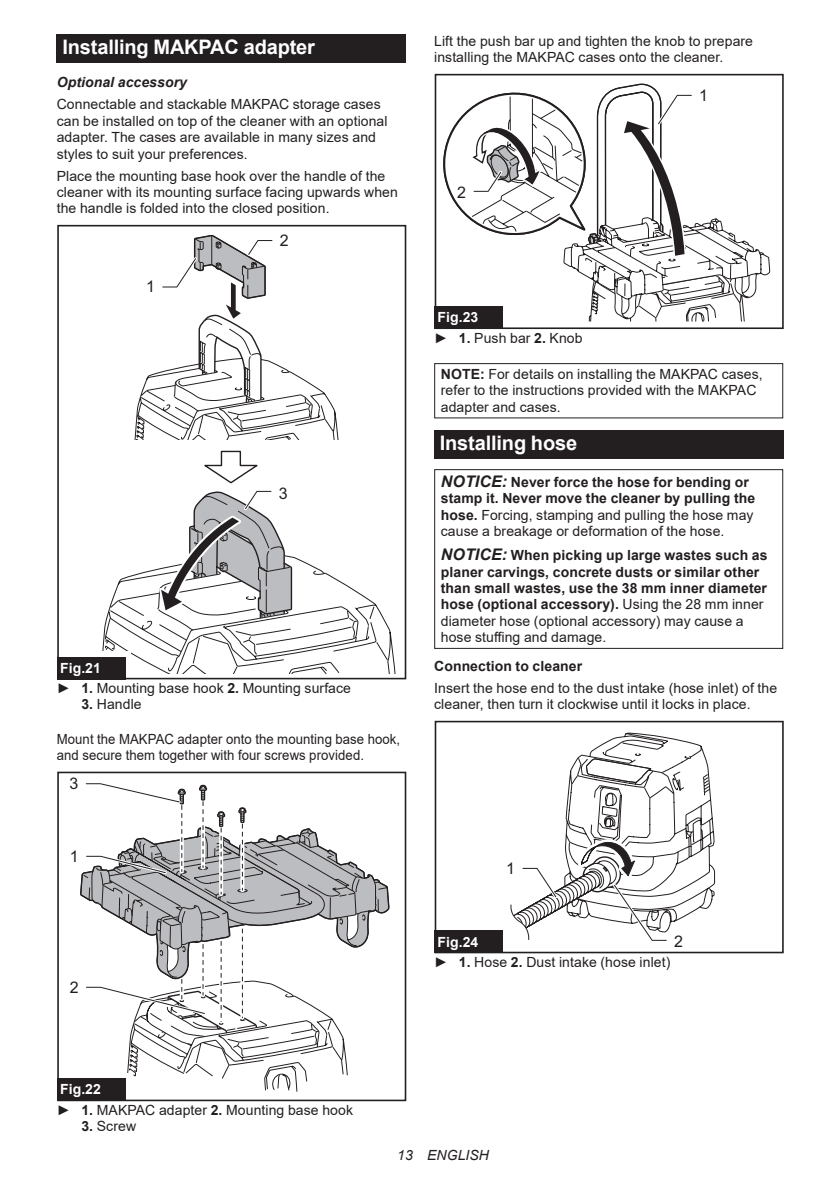
<style>
.page{position:relative;width:840px;height:1191px;background:#fff}
.page>*{position:absolute;margin:0;border:0;box-sizing:border-box;transform-origin:0 0}
.t1{font:700 20px "Arial";letter-spacing:-.01em;color:#fff}
.t2{font:16px "Arial";color:#231f20}
.t3{font:14px/16.4px "Arial";letter-spacing:.005em;color:#231f20}
.t4{font:700 14px/16.4px "Arial";letter-spacing:.005em;color:#231f20}
.t5{font:14px/16.4px "Arial";letter-spacing:.005em;color:#231f20;scale:.94 1}
.t6{font:italic 700 14px "Arial";letter-spacing:.005em;color:#231f20}
.t7{font:italic 14px "Arial";letter-spacing:.005em;color:#231f20}
.t8{font:700 14px "Arial";color:#fff}
.s1{font-weight:700;color:#fff}
.s2{font-weight:700}
.s3{font-style:italic;font-size:16px}
.s4{font-weight:400}
</style>
<div class="page">
<div style="left:57px;top:34px;width:348px;height:29px;background:#231f20"></div>
<div style="left:57px;top:225px;width:349px;height:454px;border:2px solid #231f20"></div>
<svg style="left:134px;top:235px;width:205px;height:204px"></svg>
<svg style="left:102px;top:450px;width:294px;height:223px"></svg>
<div style="left:57px;top:656px;width:68px;height:23px;background:#231f20"></div>
<div style="left:57px;top:771px;width:349px;height:330px;border:2px solid #231f20"></div>
<svg style="left:80px;top:771px;width:309px;height:328px"></svg>
<div style="left:57px;top:1078px;width:68px;height:23px;background:#231f20"></div>
<div style="left:434px;top:74px;width:349px;height:255px;border:2px solid #231f20"></div>
<svg style="left:438px;top:74px;width:331px;height:247px"></svg>
<div style="left:434px;top:306px;width:68px;height:23px;background:#231f20"></div>
<div style="left:434px;top:363px;width:348px;height:55px;border:1px solid #231f20"></div>
<div style="left:434px;top:430px;width:348px;height:28px;background:#231f20"></div>
<div style="left:434px;top:469px;width:348px;height:180px;border:1px solid #231f20"></div>
<div style="left:434px;top:721px;width:349px;height:232px;border:2px solid #231f20"></div>
<svg style="left:502px;top:732px;width:212px;height:212px"></svg>
<div style="left:434px;top:930px;width:68px;height:23px;background:#231f20"></div>
<h1 class="t1" style="left:62px;top:33px;width:254px">Installing MAKPAC adapter</h1>
<p class="t6" style="left:57px;top:73px;width:132px">Optional accessory</p>
<p class="t3" style="left:57px;top:96px;width:332px">Connectable and stackable MAKPAC storage cases can be installed on top of the cleaner with an optional adapter. The cases are available in many sizes and styles to suit your preferences.</p>
<p class="t3" style="left:57px;top:167px;width:342px">Place the mounting base hook over the handle of the cleaner with its mounting surface facing upwards when the handle is folded into the closed position.</p>
<p class="t2" style="left:146px;top:276px;width:10px">1</p>
<p class="t2" style="left:280px;top:229px;width:10px">2</p>
<p class="t2" style="left:279px;top:482px;width:10px">3</p>
<p class="t3" style="left:57px;top:657px;width:296px;line-height:20.2px"><span class="s1">Fig.21<br></span>► <span class="s2">1.</span> Mounting base hook <span class="s2">2.</span> Mounting surface</p>
<p class="t3" style="left:81px;top:696px;width:62px"><span class="s2">3.</span> Handle</p>
<p class="t5" style="left:57px;top:730px;width:367px">Mount the MAKPAC adapter onto the mounting base hook, and secure them together with four screws provided.</p>
<p class="t2" style="left:70px;top:772px;width:10px">3</p>
<p class="t2" style="left:70px;top:845px;width:10px">1</p>
<p class="t2" style="left:70px;top:976px;width:10px">2</p>
<p class="t3" style="left:434px;top:33px;width:320px">Lift the push bar up and tighten the knob to prepare installing the MAKPAC cases onto the cleaner.</p>
<p class="t2" style="left:698px;top:84px;width:10px">1</p>
<p class="t2" style="left:457px;top:181px;width:10px">2</p>
<p class="t3" style="left:434px;top:307px;width:150px;line-height:20.2px"><span class="s1">Fig.23<br></span>► <span class="s2">1.</span> Push bar <span class="s2">2.</span> Knob</p>
<p class="t3" style="left:440px;top:366px;width:323px"><span class="s2">NOTE:</span> For details on installing the MAKPAC cases, refer to the instructions provided with the MAKPAC adapter and cases.</p>
<h1 class="t1" style="left:439px;top:428px;width:139px">Installing hose</h1>
<p class="t4" style="left:440px;top:474px;width:316px"><span class="s3">NOTICE:</span> Never force the hose for bending or stamp it. Never move the cleaner by pulling the hose. <span class="s4">Forcing, stamping and pulling the hose may cause a breakage or deformation of the hose.</span></p>
<p class="t4" style="left:440px;top:547px;width:328px"><span class="s3">NOTICE:</span> When picking up large wastes such as planer carvings, concrete dusts or similar other than small wastes, use the 38 mm inner diameter hose (optional accessory). <span class="s4">Using the 28 mm inner diameter hose (optional accessory) may cause a hose stuffing and damage.</span></p>
<p class="t4" style="left:434px;top:658px;width:149px">Connection to cleaner</p>
<p class="t3" style="left:434px;top:680px;width:344px">Insert the hose end to the dust intake (hose inlet) of the cleaner, then turn it clockwise until it locks in place.</p>
<p class="t2" style="left:506px;top:857px;width:10px">1</p>
<p class="t8" style="left:437px;top:931px;width:42px">Fig.24</p>
<p class="t2" style="left:673px;top:930px;width:10px">2</p>
<p class="t3" style="left:434px;top:953px;width:237px">► <span class="s2">1.</span> Hose <span class="s2">2.</span> Dust intake (hose inlet)</p>
<p class="t3" style="left:57px;top:1079px;width:297px;line-height:20.2px"><span class="s1">Fig.22<br></span>► <span class="s2">1.</span> MAKPAC adapter <span class="s2">2.</span> Mounting base hook</p>
<p class="t3" style="left:81px;top:1118px;width:56px"><span class="s2">3.</span> Screw</p>
<p class="t7" style="left:397px;top:1146px;width:93px">13 ENGLISH</p>
</div>
